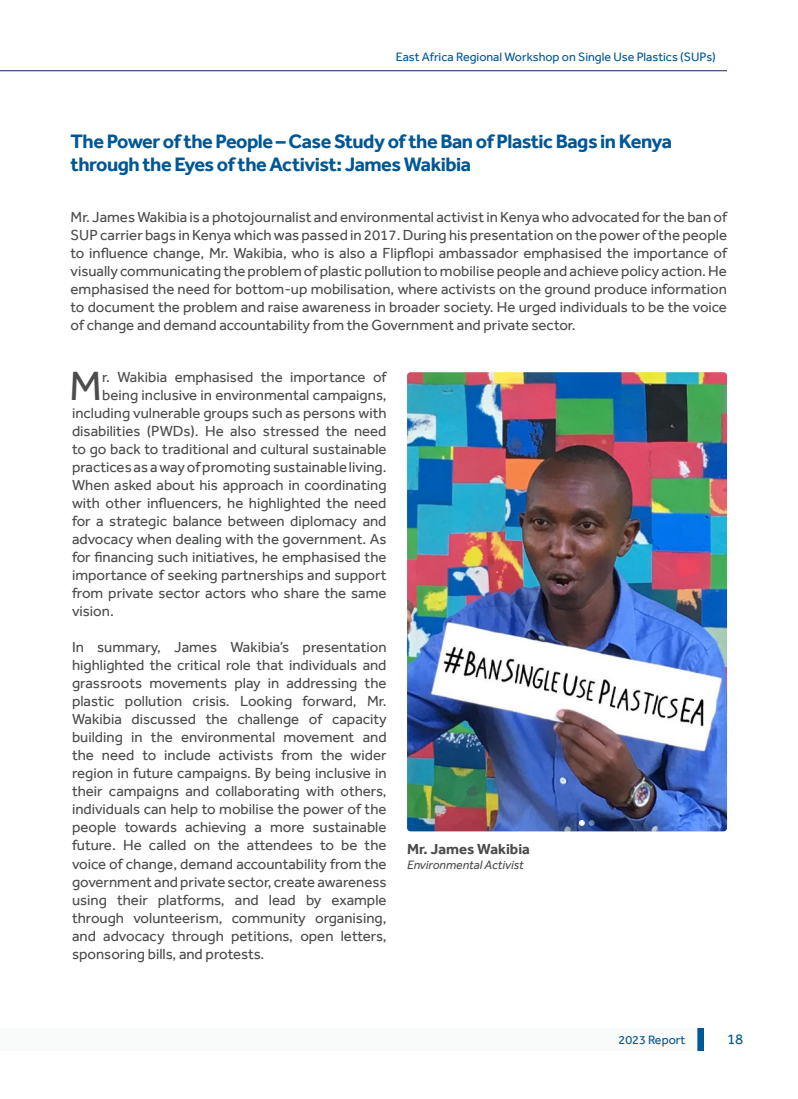
<style>
.page{position:relative;width:798px;height:1099px;background:#fff}
.page>*{position:absolute;margin:0;border:0;box-sizing:border-box;transform-origin:0 0}
.BODY_TEXT_DROP_CAP{font:42px "Effra";color:#4b4c4d}
.Sub_title{font:700 20px/22.5px "Effra";letter-spacing:-.025em;color:#005796}
.BODY_TEXT{font:15px/18px "Effra";color:#4b4c4d;text-align:justify}
.BODY_TEXT_DROP_CAP-2{font:15px "Effra";color:#4b4c4d}
.Captions{font:700 15px "Effra";color:#4b4c4d}
.t1{font:15px "Effra";color:#005796}
.t2{font:12.5px "Effra";color:#005796}
.Captions-2{font:italic 12.5px "Effra";color:#4b4c4d}
</style>
<div class="page">
<div style="left:697px;top:1028px;width:6px;height:22px;background:#005796"></div>
<div style="left:0;top:1028px;width:697px;height:22px;background:#f9fafa"></div>
<hr style="left:0;top:70px;width:726px;height:1px;background:#002b5c">
<img style="left:407px;top:372px;width:319px;height:459px">
<p class="t2" style="left:395px;top:50px;width:321px">East Africa Regional Workshop on Single Use Plastics (SUPs)</p>
<p class="Sub_title" style="left:70px;top:130px;width:602px">The Power of the People – Case Study of the Ban of Plastic Bags in Kenya through the Eyes of the Activist: James Wakibia</p>
<p class="BODY_TEXT" style="left:70px;top:208px;width:657px">Mr. James Wakibia is a photojournalist and environmental activist in Kenya who advocated for the ban of SUP carrier bags in Kenya which was passed in 2017. During his presentation on the power of the people to influence change, Mr. Wakibia, who is also a Flipflopi ambassador emphasised the importance of visually communicating the problem of plastic pollution to mobilise people and achieve policy action. He emphasised the need for bottom-up mobilisation, where activists on the ground produce information to document the problem and raise awareness in broader society. He urged individuals to be the voice of change and demand accountability from the Government and private sector.</p>
<p class="BODY_TEXT_DROP_CAP" style="left:69px;top:361px;width:35px">M</p>
<p class="BODY_TEXT_DROP_CAP-2" style="left:102px;top:368px;width:286px">r. Wakibia emphasised the importance of</p>
<p class="BODY_TEXT_DROP_CAP-2" style="left:102px;top:386px;width:286px">being inclusive in environmental campaigns,</p>
<p class="BODY_TEXT_DROP_CAP-2" style="left:72px;top:404px;width:316px">including vulnerable groups such as persons with</p>
<p class="BODY_TEXT_DROP_CAP-2" style="left:72px;top:422px;width:316px">disabilities (PWDs). He also stressed the need</p>
<p class="BODY_TEXT_DROP_CAP-2" style="left:72px;top:440px;width:316px">to go back to traditional and cultural sustainable</p>
<p class="BODY_TEXT_DROP_CAP-2" style="left:72px;top:458px;width:316px">practices as a way of promoting sustainable living.</p>
<p class="BODY_TEXT_DROP_CAP-2" style="left:72px;top:476px;width:316px">When asked about his approach in coordinating</p>
<p class="BODY_TEXT_DROP_CAP-2" style="left:72px;top:494px;width:316px">with other influencers, he highlighted the need</p>
<p class="BODY_TEXT_DROP_CAP-2" style="left:72px;top:512px;width:316px">for a strategic balance between diplomacy and</p>
<p class="BODY_TEXT_DROP_CAP-2" style="left:72px;top:530px;width:316px">advocacy when dealing with the government. As</p>
<p class="BODY_TEXT_DROP_CAP-2" style="left:72px;top:548px;width:316px">for financing such initiatives, he emphasised the</p>
<p class="BODY_TEXT_DROP_CAP-2" style="left:72px;top:566px;width:316px">importance of seeking partnerships and support</p>
<p class="BODY_TEXT_DROP_CAP-2" style="left:72px;top:584px;width:316px">from private sector actors who share the same</p>
<p class="BODY_TEXT_DROP_CAP-2" style="left:72px;top:602px;width:43px">vision.</p>
<p class="BODY_TEXT" style="left:72px;top:638px;width:316px">In summary, James Wakibia’s presentation highlighted the critical role that individuals and grassroots movements play in addressing the plastic pollution crisis. Looking forward, Mr.<br>Wakibia discussed the challenge of capacity building in the environmental movement and the need to include activists from the wider region in future campaigns. By being inclusive in their campaigns and collaborating with others, individuals can help to mobilise the power of the people towards achieving a more sustainable future. He called on the attendees to be the voice of change, demand accountability from the government and private sector, create awareness using their platforms, and lead by example through volunteerism, community organising, and advocacy through petitions, open letters, sponsoring bills, and protests.</p>
<p class="Captions" style="left:407px;top:840px;width:124px">Mr. James Wakibia</p>
<p class="Captions-2" style="left:407px;top:857px;width:118px">Environmental Activist</p>
<p class="t2" style="left:618px;top:1031px;width:68px">2023 Report</p>
<p class="t1" style="left:726px;top:1030px;width:18px">18</p>
</div>
